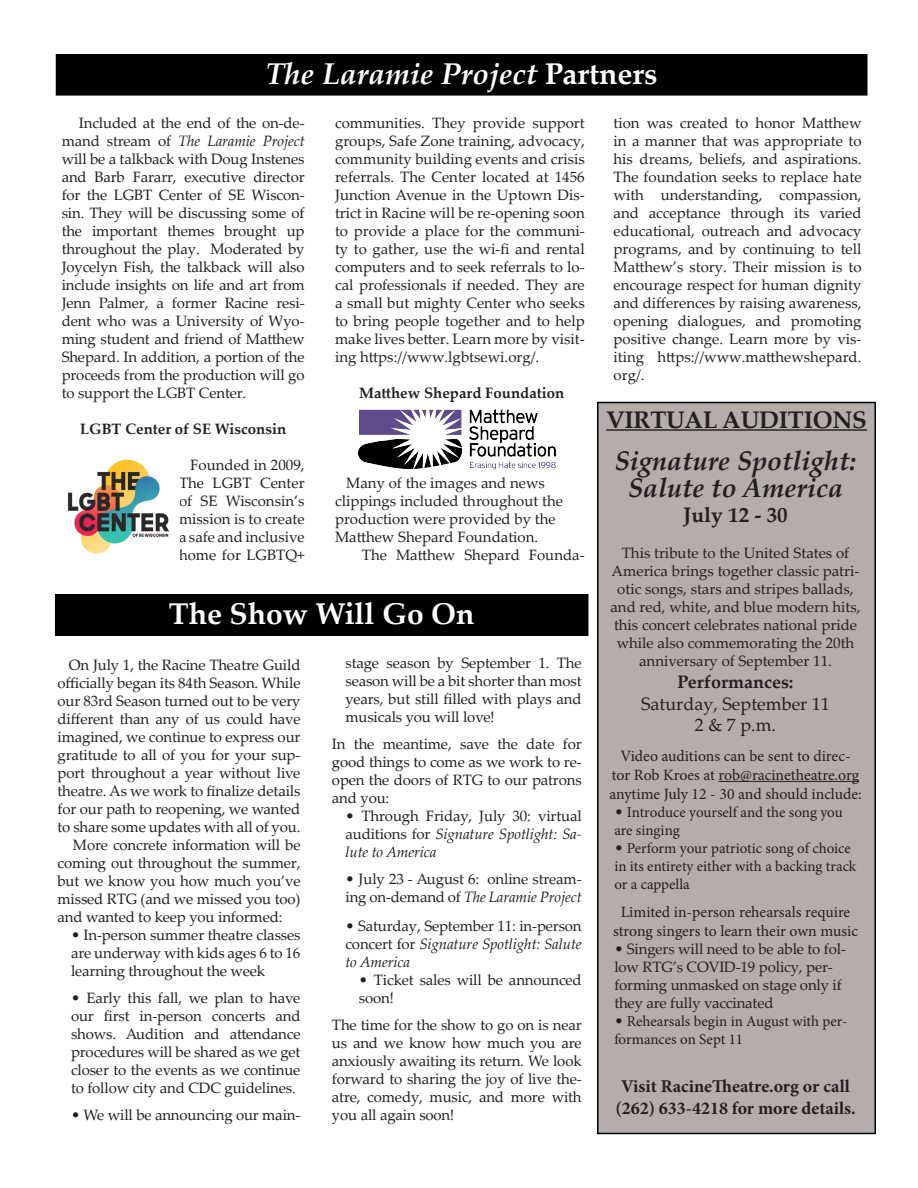
<style>
.page{position:relative;width:918px;height:1188px;background:#fff}
.page>*{position:absolute;margin:0;border:0;box-sizing:border-box;transform-origin:0 0}
.t1{font:italic 700 30px "Palatino Linotype";color:#fff}
.t2{font:700 30px "Palatino Linotype";color:#fff}
.t3{font:italic 700 27px/27px "Palatino Linotype";color:#231f20;text-align:center}
.t4{font:700 24px "Palatino Linotype";letter-spacing:-.01em;color:#231f20}
.t5{font:700 21px "Palatino Linotype";color:#231f20}
.t6{font:700 18px/21.6px "Minion Pro";color:#231f20;text-align:center}
.t7{font:18px/21.6px "Palatino Linotype";color:#231f20;text-align:center}
.t8{font:700 18px "Palatino Linotype";color:#231f20}
.t9{font:15.75px/18.9px "Minion Pro";color:#231f20;text-align:center}
.t10{font:15px/18px "Palatino Linotype";letter-spacing:-.01em;color:#231f20;text-align:justify}
.t11{font:15px/18px "Minion Pro";color:#231f20}
.t12{font:700 15px "Palatino Linotype";color:#231f20}
.s1{font-style:normal}
.s2{font-style:italic}
.s3{font-family:"Palatino Linotype"}
</style>
<div class="page">
<div style="left:598px;top:403px;width:277px;height:730px;background:#b3adab"></div>
<hr style="left:606px;top:429px;width:261px;height:2px;background:#231f20">
<div style="left:597px;top:402px;width:279px;height:732px;border:2px solid #000"></div>
<hr style="left:719px;top:781px;width:140px;height:1px;background:#231f20">
<div style="left:56px;top:595px;width:532px;height:40px;background:#000"></div>
<div style="left:55px;top:594px;width:533px;height:42px;border:2px solid #000"></div>
<div style="left:57px;top:55px;width:810px;height:40px;background:#000"></div>
<div style="left:56px;top:54px;width:812px;height:42px;border:2px solid #000"></div>
<img style="left:67px;top:459px;width:102px;height:95px">
<img style="left:358px;top:409px;width:198px;height:60px">
<h1 class="t1" style="left:266px;top:61px;width:393px">The Laramie Project <span class="s1">Partners</span></h1>
<p class="t10" style="left:62px;top:116px;width:245px;text-indent:17px">Included at the end of the on-de&shy;mand stream of <span class="s2">The Laramie Project </span>will be a talkback with Doug Instenes and Barb Fararr, executive director for the LGBT Center of SE Wiscon&shy;sin. They will be discussing some of the important themes brought up throughout the play. Moderated by Joycelyn Fish, the talkback will also include insights on life and art from Jenn Palmer, a former Racine resi&shy;dent who was a University of Wyo&shy;ming student and friend of Matthew Shepard. In addition, a portion of the proceeds from the production will go to support the LGBT Center.</p>
<p class="t12" style="left:80px;top:423px;width:208px">LGBT Center of SE Wisconsin</p>
<p class="t10" style="left:179px;top:458px;width:127px;text-indent:11px">Founded in 2009, The LGBT Center of SE Wisconsin’s mission is to create a safe and inclusive home for LGBTQ+</p>
<p class="t10" style="left:335px;top:113px;width:251px">communities. They provide support groups, Safe Zone training, advocacy, community building events and crisis referrals. The Center located at 1456<br>Junction Avenue in the Uptown Dis&shy;trict in Racine will be re-opening soon to provide a place for the communi&shy;ty to gather, use the wi-fi and rental computers and to seek referrals to lo&shy;cal professionals if needed. They are a small but mighty Center who seeks to bring people together and to help make lives better. Learn more by visit&shy;ing https://www.lgbtsewi.org/.</p>
<p class="t12" style="left:359px;top:382px;width:207px">Matthew Shepard Foundation</p>
<p class="t10" style="left:614px;top:113px;width:250px">tion was created to honor Matthew in a manner that was appropriate to his dreams, beliefs, and aspirations.<br>The foundation seeks to replace hate with understanding, compassion, and acceptance through its varied educational, outreach and advocacy programs, and by continuing to tell Matthew’s story. Their mission is to encourage respect for human dignity and differences by raising awareness, opening dialogues, and promoting positive change. Learn more by vis&shy;iting https://www.matthewshepard. org/.</p>
<h3 class="t4" style="left:606px;top:410px;width:262px">VIRTUAL AUDITIONS</h3>
<h2 class="t3" style="left:615px;top:450px;width:243px">Signature Spotlight:<br>Salute to America</h2>
<h3 class="t5" style="left:683px;top:507px;width:106px">July 12 - 30</h3>
<p class="t10" style="left:610px;top:546px;width:252px;text-align:center">This tribute to the United States of America brings together classic patri&shy;otic songs, stars and stripes ballads, and red, white, and blue modern hits, this concert celebrates national pride while also commemorating the 20th anniversary of September 11.</p>
<p class="t8" style="left:678px;top:675px;width:117px">Performances:</p>
<p class="t7" style="left:641px;top:695px;width:190px">Saturday, September 11<br>2 &amp; 7 p.m.</p>
<p class="t9" style="left:609px;top:748px;width:254px">Video auditions can be sent to direc&shy;tor Rob Kroes at rob@racinetheatre.org anytime July 12 - 30 and should include:</p>
<p class="t11" style="left:614px;top:804px;width:230px"><span class="s3">•</span> Introduce yourself and the song you are singing</p>
<p class="t11" style="left:614px;top:840px;width:244px"><span class="s3">•</span> Perform your patriotic song of choice in its entirety either with a backing track or a cappella</p>
<p class="t9" style="left:613px;top:904px;width:246px">Limited in-person rehearsals require strong singers to learn their own music</p>
<p class="t10" style="left:614px;top:939px;width:233px;text-align:left">• Singers will need to be able to fol&shy;low RTG’s COVID-19 policy, per&shy;forming unmasked on stage only if they are fully vaccinated</p>
<p class="t11" style="left:614px;top:1013px;width:235px"><span class="s3">•</span> Rehearsals begin in August with per&shy;formances on Sept 11</p>
<p class="t6" style="left:615px;top:1077px;width:242px">Visit RacineTheatre.org or call (262) 633-4218 for more details.</p>
<p class="t10" style="left:335px;top:476px;width:229px;text-align:left;text-indent:11px">Many of the images and news clippings included throughout the production were provided by the<br>Matthew Shepard Foundation.</p>
<p class="t10" style="left:362px;top:545px;width:224px">The Matthew Shepard Founda-</p>
<h1 class="t2" style="left:169px;top:602px;width:307px">The Show Will Go On</h1>
<p class="t10" style="left:69px;top:658px;width:233px">On July 1, the Racine Theatre Guild</p>
<p class="t10" style="left:58px;top:674px;width:245px">officially began its 84th Season. While</p>
<p class="t10" style="left:58px;top:694px;width:245px">our 83rd Season turned out to be very</p>
<p class="t10" style="left:58px;top:710px;width:245px">different than any of us could have</p>
<p class="t10" style="left:58px;top:730px;width:245px">imagined, we continue to express our</p>
<p class="t10" style="left:58px;top:748px;width:244px">gratitude to all of you for your sup-</p>
<p class="t10" style="left:58px;top:766px;width:244px">port throughout a year without live</p>
<p class="t10" style="left:58px;top:782px;width:245px">theatre. As we work to finalize details</p>
<p class="t10" style="left:58px;top:802px;width:244px">for our path to reopening, we wanted</p>
<p class="t10" style="left:58px;top:818px;width:244px">to share some updates with all of you.</p>
<p class="t10" style="left:73px;top:838px;width:229px">More concrete information will be</p>
<p class="t10" style="left:58px;top:856px;width:244px">coming out throughout the summer,</p>
<p class="t10" style="left:58px;top:874px;width:245px">but we know you how much you’ve</p>
<p class="t10" style="left:58px;top:892px;width:245px">missed RTG (and we missed you too)</p>
<p class="t10" style="left:58px;top:910px;width:226px">and wanted to keep you informed:</p>
<p class="t10" style="left:71px;top:926px;width:231px">• In-person summer theatre classes are underway with kids ages 6 to 16 learning throughout the week</p>
<p class="t10" style="left:71px;top:989px;width:231px">• Early this fall, we plan to have our first in-person concerts and shows. Audition and attendance procedures will be shared as we get closer to the events as we continue to follow city and CDC guidelines.</p>
<p class="t10" style="left:71px;top:1106px;width:231px">• We will be announcing our main-</p>
<p class="t10" style="left:345px;top:653px;width:238px">stage season by September 1. The season will be a bit shorter than most years, but still filled with plays and musicals you will love!</p>
<p class="t10" style="left:332px;top:737px;width:251px">In the meantime, save the date for good things to come as we work to re&shy;open the doors of RTG to our patrons and you:</p>
<p class="t10" style="left:345px;top:806px;width:238px">• Through Friday, July 30: virtual auditions for <span class="s2">Signature Spotlight: Sa&shy;lute to America</span></p>
<p class="t10" style="left:345px;top:869px;width:238px">• July 23 - August 6: online stream&shy;ing on-demand of <span class="s2">The Laramie Project</span></p>
<p class="t10" style="left:345px;top:916px;width:238px">• Saturday, September 11: in-person concert for <span class="s2">Signature Spotlight: Salute to America</span></p>
<p class="t10" style="left:359px;top:970px;width:224px">• Ticket sales will be announced soon!</p>
<p class="t10" style="left:332px;top:1017px;width:251px">The time for the show to go on is near us and we know how much you are anxiously awaiting its return. We look forward to sharing the joy of live the&shy;atre, comedy, music, and more with you all again soon!</p>
</div>
